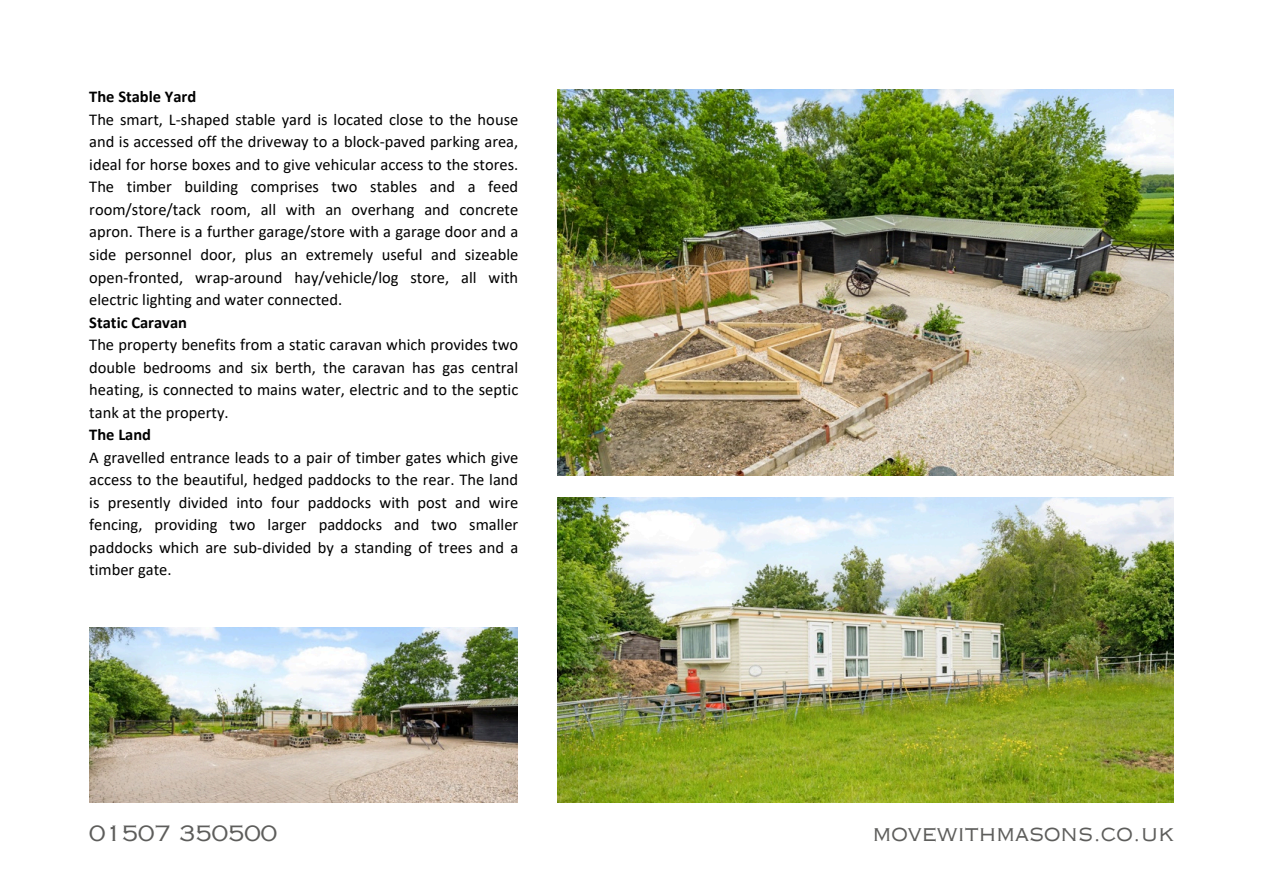
<style>
.page{position:relative;width:1263px;height:894px;background:#fff}
.page>*{position:absolute;margin:0;border:0;box-sizing:border-box;transform-origin:0 0}
.t1{font:21px "Copperplate Gothic LT Pro 32 AB";color:#5d5d5b}
.t2{font:16.5px/22.5px "Calibri";color:#000;text-align:justify}
.t3{font:700 16.5px "Calibri";color:#000}
</style>
<div class="page">
<img style="left:557px;top:89px;width:617px;height:386px">
<img style="left:557px;top:497px;width:617px;height:304px">
<img style="left:89px;top:627px;width:429px;height:175px">
<p class="t3" style="left:89px;top:90px;width:109px">The Stable Yard</p>
<p class="t2" style="left:89px;top:109px;width:431px">The smart, L-shaped stable yard is located close to the house and is accessed off the driveway to a block-paved parking area, ideal for horse boxes and to give vehicular access to the stores.<br>The timber building comprises two stables and a feed room/store/tack room, all with an overhang and concrete apron. There is a further garage/store with a garage door and a side personnel door, plus an extremely useful and sizeable open-fronted, wrap-around hay/vehicle/log store, all with electric lighting and water connected.</p>
<p class="t3" style="left:89px;top:315px;width:99px">Static Caravan</p>
<p class="t2" style="left:89px;top:334px;width:430px">The property benefits from a static caravan which provides two double bedrooms and six berth, the caravan has gas central heating, is connected to mains water, electric and to the septic tank at the property.</p>
<p class="t3" style="left:89px;top:427px;width:63px">The Land</p>
<p class="t2" style="left:89px;top:447px;width:430px">A gravelled entrance leads to a pair of timber gates which give access to the beautiful, hedged paddocks to the rear. The land is presently divided into four paddocks with post and wire fencing, providing two larger paddocks and two smaller paddocks which are sub-divided by a standing of trees and a timber gate.</p>
<p class="t1" style="left:89px;top:825px;width:189px">01507 350500</p>
<p class="t1" style="left:873px;top:825px;width:302px">MOVEWITHMASONS.CO.UK</p>
</div>
